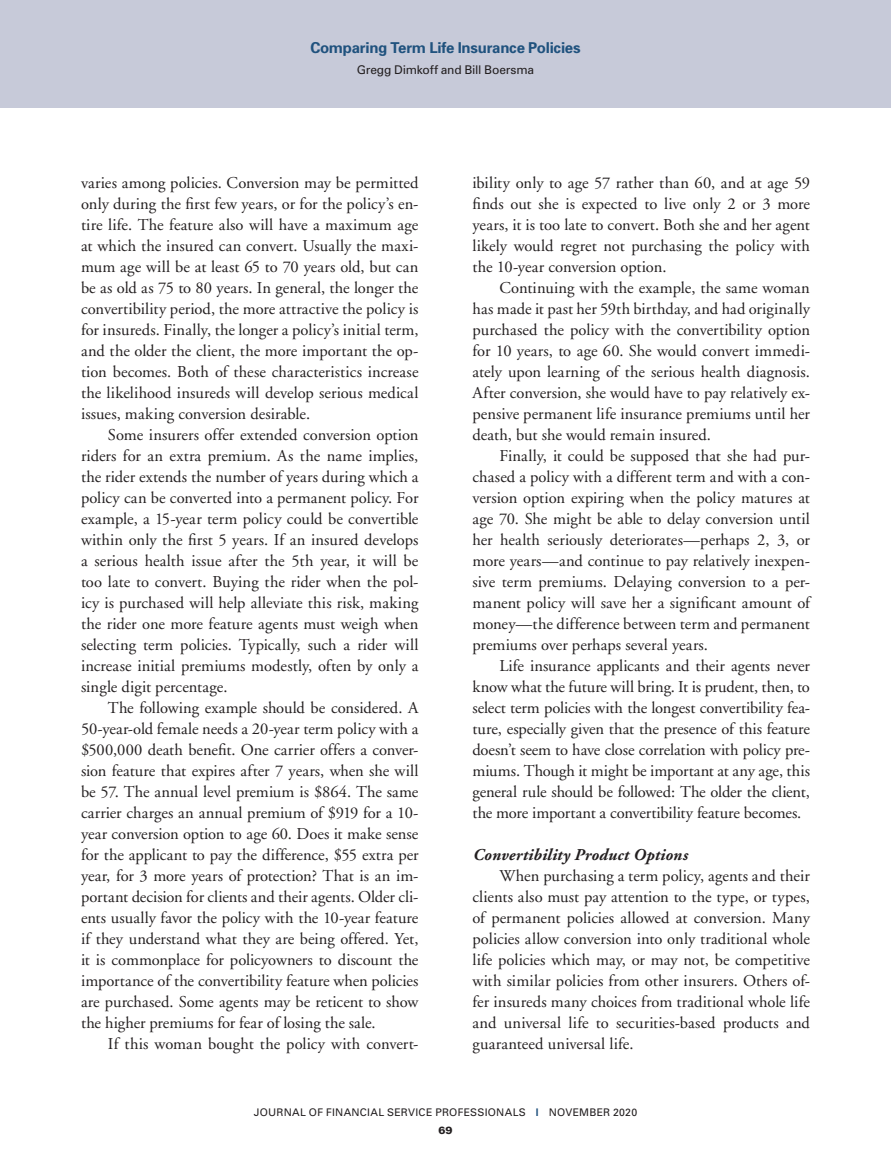
<style>
.page{position:relative;width:891px;height:1175px;background:#fff}
.page>*{position:absolute;margin:0;border:0;box-sizing:border-box;transform-origin:0 0}
.Text{font:16.5px/21px "Adobe Garamond";color:#231f20;text-align:justify}
.Subhead_3{font:italic 700 16.5px "Adobe Garamond";letter-spacing:.015em;color:#231f20}
.t1{font:700 15px "Univers";letter-spacing:-.015em;color:#20527e}
.t2{font:12px "Univers";letter-spacing:-.015em;color:#231f20}
.t3{font:10.5px/18px "Univers";letter-spacing:.025em;color:#231f20;text-align:center}
.s1{color:#20527e}
.s2{font-weight:900}
</style>
<div class="page">
<div style="left:0;top:0;width:891px;height:108px;background:#c7cad9"></div>
<p class="t1" style="left:310px;top:38px;width:272px">Comparing Term Life Insurance Policies</p>
<p class="t2" style="left:357px;top:62px;width:179px">Gregg Dimkoff and Bill Boersma</p>
<p class="Text" style="left:81px;top:172px;width:339px">varies among policies. Conversion may be permitted only during the first few years, or for the policy’s en&shy;tire life. The feature also will have a maximum age at which the insured can convert. Usually the maxi&shy;mum age will be at least 65 to 70 years old, but can be as old as 75 to 80 years. In general, the longer the convertibility period, the more attractive the policy is for insureds. Finally, the longer a policy’s initial term, and the older the client, the more important the op&shy;tion becomes. Both of these characteristics increase the likelihood insureds will develop serious medical issues, making conversion desirable.</p>
<p class="Text" style="left:81px;top:424px;width:339px;text-indent:27px">Some insurers offer extended conversion option riders for an extra premium. As the name implies, the rider extends the number of years during which a policy can be converted into a permanent policy. For example, a 15-year term policy could be convertible within only the first 5 years. If an insured develops a serious health issue after the 5th year, it will be too late to convert. Buying the rider when the pol&shy;icy is purchased will help alleviate this risk, making the rider one more feature agents must weigh when selecting term policies. Typically, such a rider will increase initial premiums modestly, often by only a single digit percentage.</p>
<p class="Text" style="left:81px;top:697px;width:339px;text-indent:27px">The following example should be considered. A 50-year-old female needs a 20-year term policy with a $500,000 death benefit. One carrier offers a conver&shy;sion feature that expires after 7 years, when she will be 57. The annual level premium is $864. The same carrier charges an annual premium of $919 for a 10- year conversion option to age 60. Does it make sense for the applicant to pay the difference, $55 extra per year, for 3 more years of protection? That is an im&shy;portant decision for clients and their agents. Older cli&shy;ents usually favor the policy with the 10-year feature if they understand what they are being offered. Yet, it is commonplace for policyowners to discount the importance of the convertibility feature when policies are purchased. Some agents may be reticent to show the higher premiums for fear of losing the sale.</p>
<p class="Text" style="left:108px;top:1033px;width:312px">If this woman bought the policy with convert-</p>
<p class="Text" style="left:472px;top:172px;width:339px">ibility only to age 57 rather than 60, and at age 59 finds out she is expected to live only 2 or 3 more years, it is too late to convert. Both she and her agent likely would regret not purchasing the policy with the 10-year conversion option.</p>
<p class="Text" style="left:472px;top:277px;width:339px;text-indent:27px">Continuing with the example, the same woman has made it past her 59th birthday, and had originally purchased the policy with the convertibility option for 10 years, to age 60. She would convert immedi&shy;ately upon learning of the serious health diagnosis.<br>After conversion, she would have to pay relatively ex&shy;pensive permanent life insurance premiums until her death, but she would remain insured.</p>
<p class="Text" style="left:472px;top:445px;width:339px;text-indent:27px">Finally, it could be supposed that she had pur&shy;chased a policy with a different term and with a con&shy;version option expiring when the policy matures at age 70. She might be able to delay conversion until her health seriously deteriorates—perhaps 2, 3, or more years—and continue to pay relatively inexpen&shy;sive term premiums. Delaying conversion to a per&shy;manent policy will save her a significant amount of money—the difference between term and permanent premiums over perhaps several years.</p>
<p class="Text" style="left:472px;top:655px;width:339px;text-indent:27px">Life insurance applicants and their agents never know what the future will bring. It is prudent, then, to select term policies with the longest convertibility fea&shy;ture, especially given that the presence of this feature doesn’t seem to have close correlation with policy pre&shy;miums. Though it might be important at any age, this general rule should be followed: The older the client, the more important a convertibility feature becomes.</p>
<p class="Subhead_3" style="left:472px;top:845px;width:216px">Convertibility Product Options</p>
<p class="Text" style="left:472px;top:865px;width:339px;text-indent:27px">When purchasing a term policy, agents and their clients also must pay attention to the type, or types, of permanent policies allowed at conversion. Many policies allow conversion into only traditional whole life policies which may, or may not, be competitive with similar policies from other insurers. Others of&shy;fer insureds many choices from traditional whole life and universal life to securities-based products and guaranteed universal life.</p>
<p class="t3" style="left:254px;top:1103px;width:385px">JOURNAL OF FINANCIAL SERVICE PROFESSIONALS <span class="s1">|</span> NOVEMBER 2020<br><span class="s2">69</span></p>
</div>
